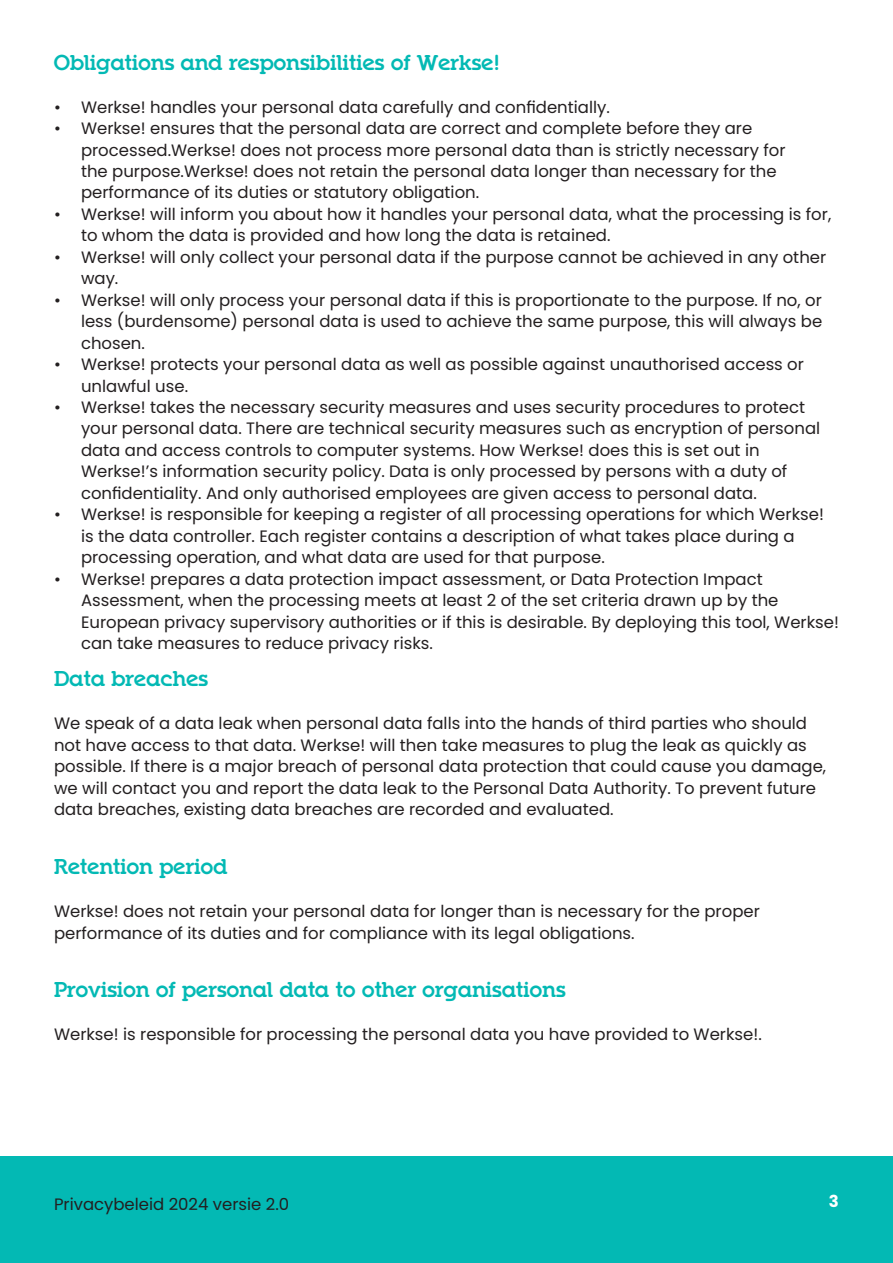
<style>
.page{position:relative;width:893px;height:1263px;background:#fff}
.page>*{position:absolute;margin:0;border:0;box-sizing:border-box;transform-origin:0 0}
.t1{font:700 21px "Ponsi Rounded Slab";color:#03b9b4}
.t2{font:16.5px/21.5px "Poppins";color:#231f20}
.t3{font:700 16.5px "Poppins";color:#fff}
</style>
<div class="page">
<div style="left:0;top:1157px;width:893px;height:106px;background:#03b9b4"></div>
<p class="t1" style="left:54px;top:48px;width:446px">Obligations and responsibilities of Werkse!</p>
<p class="t2" style="left:54px;top:96px;width:557px">• Werkse! handles your personal data carefully and confidentially.</p>
<p class="t2" style="left:81px;top:118px;width:706px;text-indent:-27px">• Werkse! ensures that the personal data are correct and complete before they are processed.Werkse! does not process more personal data than is strictly necessary for the purpose.Werkse! does not retain the personal data longer than necessary for the performance of its duties or statutory obligation.</p>
<p class="t2" style="left:81px;top:203px;width:752px;text-indent:-27px">• Werkse! will inform you about how it handles your personal data, what the processing is for, to whom the data is provided and how long the data is retained.</p>
<p class="t2" style="left:81px;top:246px;width:747px;text-indent:-27px">• Werkse! will only collect your personal data if the purpose cannot be achieved in any other way.</p>
<p class="t2" style="left:81px;top:289px;width:743px;text-align:justify;text-indent:-27px">• Werkse! will only process your personal data if this is proportionate to the purpose. If no, or less (burdensome) personal data is used to achieve the same purpose, this will always be chosen.</p>
<p class="t2" style="left:81px;top:354px;width:724px;text-indent:-27px">• Werkse! protects your personal data as well as possible against unauthorised access or unlawful use.</p>
<p class="t2" style="left:81px;top:397px;width:741px;text-indent:-27px">• Werkse! takes the necessary security measures and uses security procedures to protect your personal data. There are technical security measures such as encryption of personal data and access controls to computer systems. How Werkse! does this is set out in Werkse!’s information security policy. Data is only processed by persons with a duty of confidentiality. And only authorised employees are given access to personal data.</p>
<p class="t2" style="left:81px;top:504px;width:744px;text-indent:-27px">• Werkse! is responsible for keeping a register of all processing operations for which Werkse! is the data controller. Each register contains a description of what takes place during a processing operation, and what data are used for that purpose.</p>
<p class="t2" style="left:81px;top:568px;width:759px;text-indent:-27px">• Werkse! prepares a data protection impact assessment, or Data Protection Impact Assessment, when the processing meets at least 2 of the set criteria drawn up by the European privacy supervisory authorities or if this is desirable. By deploying this tool, Werkse! can take measures to reduce privacy risks.</p>
<p class="t1" style="left:54px;top:665px;width:156px">Data breaches</p>
<p class="t2" style="left:54px;top:713px;width:774px">We speak of a data leak when personal data falls into the hands of third parties who should not have access to that data. Werkse! will then take measures to plug the leak as quickly as possible. If there is a major breach of personal data protection that could cause you damage, we will contact you and report the data leak to the Personal Data Authority. To prevent future data breaches, existing data breaches are recorded and evaluated.</p>
<p class="t1" style="left:54px;top:853px;width:175px">Retention period</p>
<p class="t2" style="left:54px;top:901px;width:707px">Werkse! does not retain your personal data for longer than is necessary for the proper performance of its duties and for compliance with its legal obligations.</p>
<p class="t1" style="left:54px;top:976px;width:513px">Provision of personal data to other organisations</p>
<p class="t2" style="left:54px;top:1024px;width:709px">Werkse! is responsible for processing the personal data you have provided to Werkse!.</p>
<p class="t2" style="left:54px;top:1194px;width:237px">Privacybeleid 2024 versie 2.0</p>
<p class="t3" style="left:829px;top:1191px;width:11px">3</p>
</div>
